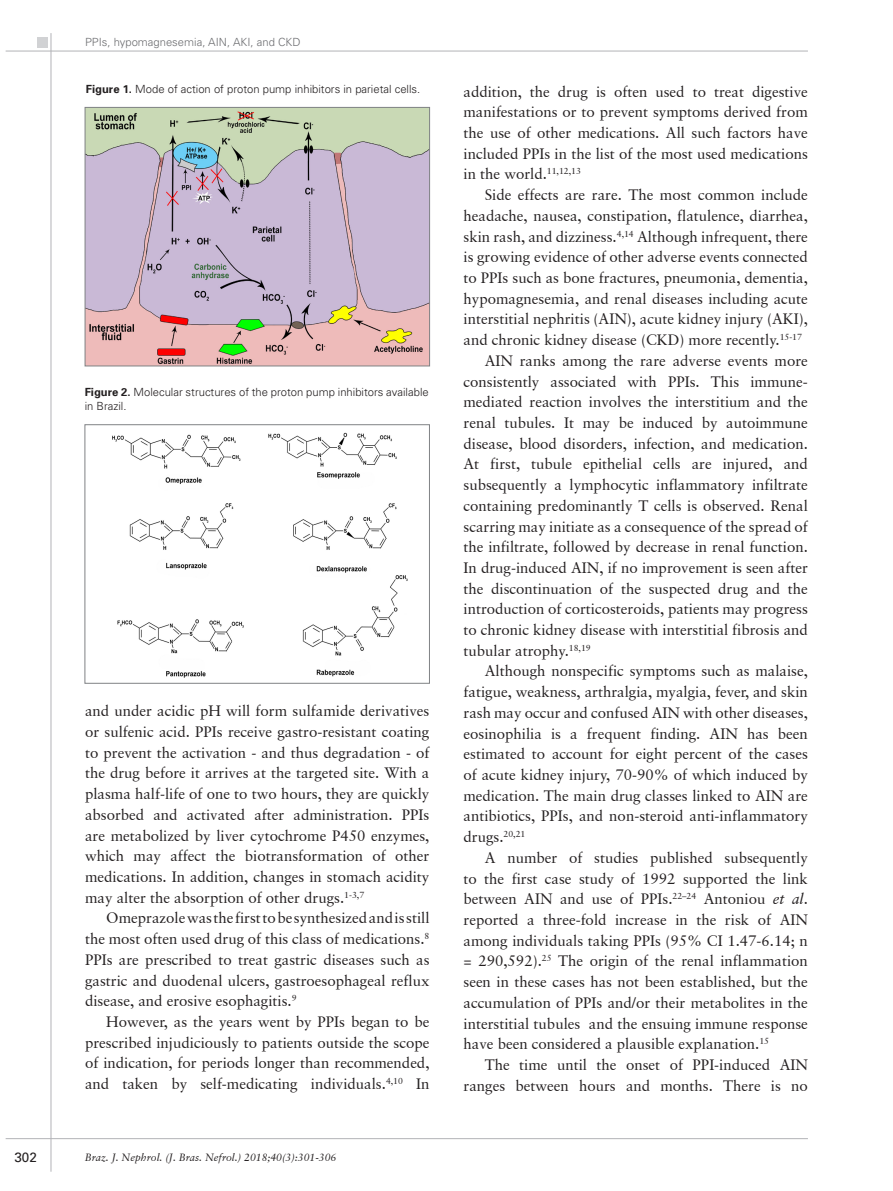
<style>
.page{position:relative;width:893px;height:1191px;background:#fff}
.page>*{position:absolute;margin:0;border:0;box-sizing:border-box;transform-origin:0 0}
.Texto{font:15px/20.7px "Garamond Retrospective S Si";color:#231f20;text-align:justify}
.t1{font:13.5px "Univers LT Std";color:#231f20}
.Legenda{font:300 11.25px/14.2px "Univers LT Std";color:#231f20}
.t2{font:300 11.25px "Univers LT Std";color:#6c6d70}
.t3{font:italic 10.5px "Garamond Retrospective S Si";color:#231f20}
.s1{font-family:"Univers 65 Bold";font-weight:400}
.s2{font-style:italic}
</style>
<div class="page">
<div style="left:37px;top:37px;width:11px;height:11px;background:#d1d2d4"></div>
<hr style="left:6px;top:51px;width:802px;height:1px;background:#b2b3b7">
<hr style="left:51px;top:33px;width:1px;height:1138px;background:#b2b3b7">
<hr style="left:6px;top:1138px;width:802px;height:1px;background:#b2b3b7">
<img style="left:87px;top:109px;width:341px;height:255px">
<div style="left:85px;top:107px;width:345px;height:259px;border:1px solid #808285"></div>
<img style="left:112px;top:432px;width:296px;height:246px">
<div style="left:85px;top:424px;width:345px;height:259px;border:1px solid #808285"></div>
<p class="t1" style="left:14px;top:1149px;width:24px">302</p>
<p class="t2" style="left:85px;top:36px;width:217px">PPIs, hypomagnesemia, AIN, AKI, and CKD</p>
<p class="Legenda" style="left:86px;top:82px;width:336px"><span class="s1">Figure 1.</span> Mode of action of proton pump inhibitors in parietal cells.</p>
<p class="Legenda" style="left:85px;top:384px;width:346px"><span class="s1">Figure 2.</span> Molecular structures of the proton pump inhibitors available in Brazil.</p>
<p class="Texto" style="left:85px;top:700px;width:346px">and under acidic pH will form sulfamide derivatives or sulfenic acid. PPIs receive gastro-resistant coating to prevent the activation - and thus degradation - of the drug before it arrives at the targeted site. With a plasma half-life of one to two hours, they are quickly absorbed and activated after administration. PPIs are metabolized by liver cytochrome P450 enzymes, which may affect the biotransformation of other medications. In addition, changes in stomach acidity may alter the absorption of other drugs.<sup>1-3,7</sup></p>
<p class="Texto" style="left:85px;top:907px;width:346px;text-indent:21px">Omeprazole was the first to be synthesized and is still the most often used drug of this class of medications.<sup>8<br></sup>PPIs are prescribed to treat gastric diseases such as gastric and duodenal ulcers, gastroesophageal reflux disease, and erosive esophagitis.<sup>9</sup></p>
<p class="Texto" style="left:85px;top:1011px;width:346px;text-indent:21px">However, as the years went by PPIs began to be prescribed injudiciously to patients outside the scope of indication, for periods longer than recommended, and taken by self-medicating individuals.<sup>4,10</sup> In</p>
<p class="t3" style="left:85px;top:1151px;width:253px">Braz. J. Nephrol. (J. Bras. Nefrol.) 2018;40(3):301-306</p>
<p class="Texto" style="left:463px;top:81px;width:346px">addition, the drug is often used to treat digestive manifestations or to prevent symptoms derived from the use of other medications. All such factors have included PPIs in the list of the most used medications in the world.<sup>11,12,13</sup></p>
<p class="Texto" style="left:463px;top:184px;width:346px;text-indent:21px">Side effects are rare. The most common include headache, nausea, constipation, flatulence, diarrhea, skin rash, and dizziness.<sup>4,14</sup> Although infrequent, there is growing evidence of other adverse events connected to PPIs such as bone fractures, pneumonia, dementia, hypomagnesemia, and renal diseases including acute interstitial nephritis (AIN), acute kidney injury (AKI), and chronic kidney disease (CKD) more recently.<sup>15-17</sup></p>
<p class="Texto" style="left:463px;top:350px;width:346px;text-indent:21px">AIN ranks among the rare adverse events more consistently associated with PPIs. This immune&shy;mediated reaction involves the interstitium and the renal tubules. It may be induced by autoimmune disease, blood disorders, infection, and medication.<br>At first, tubule epithelial cells are injured, and subsequently a lymphocytic inflammatory infiltrate containing predominantly T cells is observed. Renal scarring may initiate as a consequence of the spread of the infiltrate, followed by decrease in renal function.<br>In drug-induced AIN, if no improvement is seen after the discontinuation of the suspected drug and the introduction of corticosteroids, patients may progress to chronic kidney disease with interstitial fibrosis and tubular atrophy.<sup>18,19</sup></p>
<p class="Texto" style="left:463px;top:660px;width:346px;text-indent:21px">Although nonspecific symptoms such as malaise, fatigue, weakness, arthralgia, myalgia, fever, and skin rash may occur and confused AIN with other diseases, eosinophilia is a frequent finding. AIN has been estimated to account for eight percent of the cases of acute kidney injury, 70-90% of which induced by medication. The main drug classes linked to AIN are antibiotics, PPIs, and non-steroid anti-inflammatory drugs.<sup>20,21</sup></p>
<p class="Texto" style="left:463px;top:847px;width:346px;text-indent:21px">A number of studies published subsequently to the first case study of 1992 supported the link between AIN and use of PPIs.<sup>22–24</sup> Antoniou <span class="s2">et al</span>. reported a three-fold increase in the risk of AIN among individuals taking PPIs (95% CI 1.47-6.14; n = 290,592).<sup>25</sup> The origin of the renal inflammation seen in these cases has not been established, but the accumulation of PPIs and/or their metabolites in the interstitial tubules and the ensuing immune response have been considered a plausible explanation.<sup>15</sup></p>
<p class="Texto" style="left:463px;top:1054px;width:346px;text-align:right">The time until the onset of PPI-induced AIN ranges between hours and months. There is no</p>
</div>
